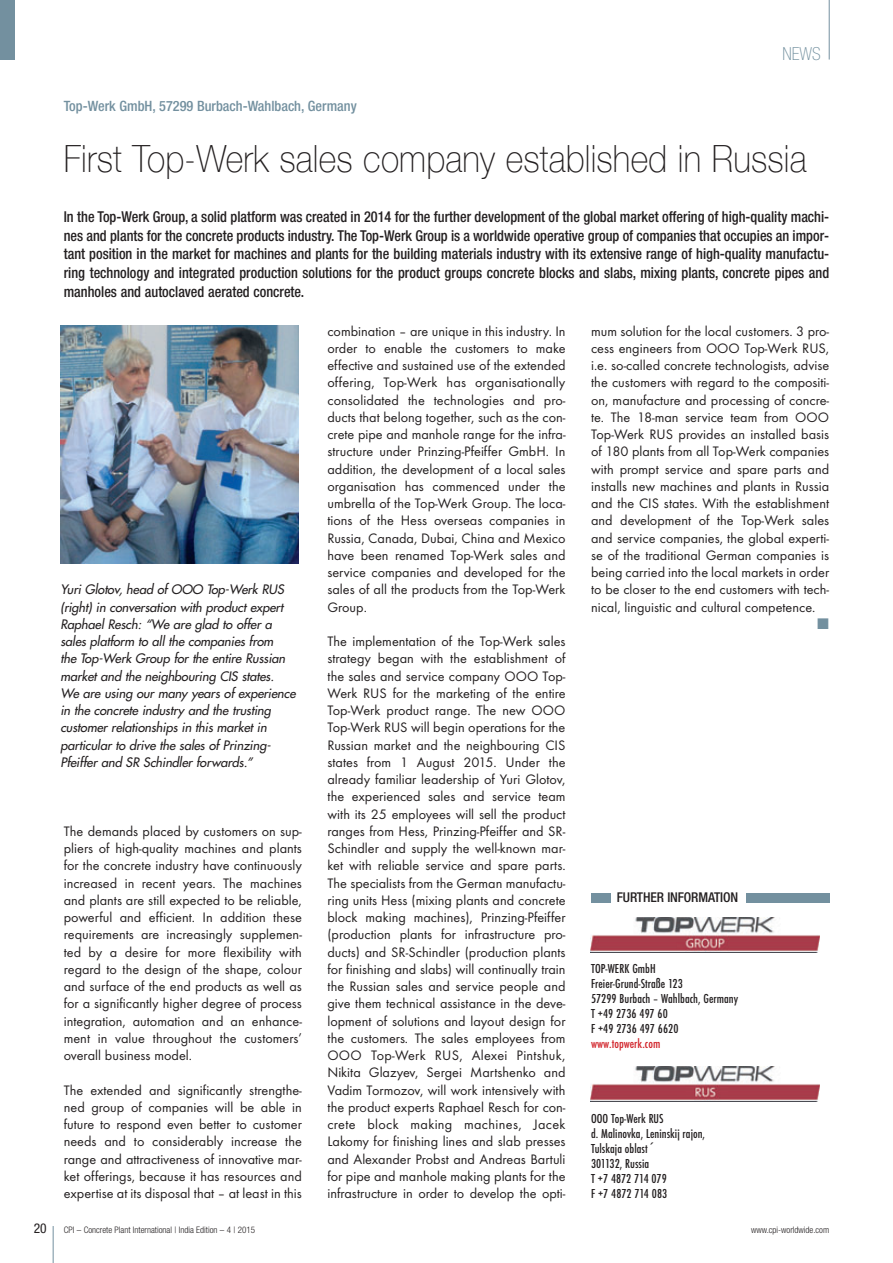
<style>
.page{position:relative;width:893px;height:1263px;background:#fff}
.page>*{position:absolute;margin:0;border:0;box-sizing:border-box;transform-origin:0 0}
.t1{font:100 37.5px "Helvetica Neue";letter-spacing:.005em;color:#231f20;scale:.9 1}
.t2{font:100 condensed 18px "Helvetica Neue";color:#73909f}
.t3{font:500 condensed 15px/18.8px "Helvetica Neue";color:#231f20;text-align:justify;scale:.95 1}
.t4{font:14.25px/17.2px "Futura T";color:#231f20;text-align:justify}
.t5{font:500 condensed 14.25px "Helvetica Neue";color:#73909f}
.t6{font:14.25px "European Pi Three";color:#73909f}
.t7{font:500 condensed 13.5px/15px "Futura T";letter-spacing:.005em;color:#231f20}
.t8{font:500 condensed 13.5px "Helvetica Neue";letter-spacing:-.01em;color:#231f20}
.t9{font:500 condensed 13.5px "Futura T";letter-spacing:.005em;color:#d1232a}
.t10{font:condensed 13.5px "Helvetica Neue";color:#231f20}
.t11{font:italic 12.75px/17.2px "Futura";letter-spacing:-.005em;color:#231f20}
.t12{font:300 condensed 9px "Helvetica Neue";color:#231f20}
.s1{font-family:"Lucida Grande";font-weight:400;font-stretch:normal}
</style>
<div class="page">
<hr style="left:53px;top:1226px;width:1px;height:37px;background:#73909f">
<hr style="left:829px;top:0;width:1px;height:60px;background:#73909f">
<div style="left:0;top:0;width:15px;height:60px;background:#73909f"></div>
<img style="left:60px;top:325px;width:239px;height:239px">
<img style="left:590px;top:918px;width:229px;height:35px">
<div style="left:591px;top:892px;width:19px;height:10px;background:#73909f"></div>
<div style="left:746px;top:892px;width:83px;height:10px;background:#73909f"></div>
<img style="left:590px;top:1066px;width:229px;height:35px">
<p class="t5" style="left:64px;top:101px;width:294px">Top-Werk GmbH, 57299 Burbach-Wahlbach, Germany</p>
<p class="t2" style="left:782px;top:47px;width:40px">NEWS</p>
<h1 class="t1" style="left:64px;top:136px;width:827px">First Top-Werk sales company established in Russia</h1>
<p class="t3" style="left:64px;top:209px;width:807px">In the Top-Werk Group, a solid platform was created in 2014 for the further development of the global market offering of high-quality machi&shy;nes and plants for the concrete products industry. The Top-Werk Group is a worldwide operative group of companies that occupies an impor&shy;tant position in the market for machines and plants for the building materials industry with its extensive range of high-quality manufactu&shy;ring technology and integrated production solutions for the product groups concrete blocks and slabs, mixing plants, concrete pipes and manholes and autoclaved aerated concrete.</p>
<p class="t11" style="left:60px;top:582px;width:239px">Yuri Glotov, head of OOO Top-Werk RUS (right) in conversation with product expert Raphael Resch: “We are glad to offer a sales platform to all the companies from<br>the Top-Werk Group for the entire Russian market and the neighbouring CIS states.<br>We are using our many years of experience in the concrete industry and the trusting customer relationships in this market in particular to drive the sales of Prinzing-Pfeiffer and SR Schindler forwards.”</p>
<p class="t4" style="left:64px;top:824px;width:240px">The demands placed by customers on sup&shy;pliers of high-quality machines and plants for the concrete industry have continuously increased in recent years. The machines and plants are still expected to be reliable, powerful and efficient. In addition these requirements are increasingly supplemen&shy;ted by a desire for more flexibility with regard to the design of the shape, colour and surface of the end products as well as for a significantly higher degree of process integration, automation and an enhance&shy;ment in value throughout the customers’ overall business model.</p>
<p class="t4" style="left:64px;top:1082px;width:240px">The extended and significantly strengthe&shy;ned group of companies will be able in future to respond even better to customer needs and to considerably increase the range and attractiveness of innovative mar&shy;ket offerings, because it has resources and expertise at its disposal that – at least in this</p>
<p class="t4" style="left:327px;top:323px;width:240px">combination – are unique in this industry. In order to enable the customers to make effective and sustained use of the extended offering, Top-Werk has organisationally consolidated the technologies and pro&shy;ducts that belong together, such as the con&shy;crete pipe and manhole range for the infra&shy;structure under Prinzing-Pfeiffer GmbH. In addition, the development of a local sales organisation has commenced under the umbrella of the Top-Werk Group. The loca&shy;tions of the Hess overseas companies in Russia, Canada, Dubai, China and Mexico have been renamed Top-Werk sales and service companies and developed for the sales of all the products from the Top-Werk Group.</p>
<p class="t4" style="left:327px;top:634px;width:240px">The implementation of the Top-Werk sales strategy began with the establishment of the sales and service company OOO Top-Werk RUS for the marketing of the entire Top-Werk product range. The new OOO Top-Werk RUS will begin operations for the Russian market and the neighbouring CIS states from 1 August 2015. Under the already familiar leadership of Yuri Glotov, the experienced sales and service team with its 25 employees will sell the product ranges from Hess, Prinzing-Pfeiffer and SR-Schindler and supply the well-known mar&shy;ket with reliable service and spare parts.<br>The specialists from the German manufactu&shy;ring units Hess (mixing plants and concrete block making machines), Prinzing-Pfeiffer (production plants for infrastructure pro&shy;ducts) and SR-Schindler (production plants for finishing and slabs) will continually train the Russian sales and service people and give them technical assistance in the deve&shy;lopment of solutions and layout design for the customers. The sales employees from OOO Top-Werk RUS, Alexei Pintshuk, Nikita Glazyev, Sergei Martshenko and Vadim Tormozov, will work intensively with the product experts Raphael Resch for con&shy;crete block making machines, Jacek Lakomy for finishing lines and slab presses and Alexander Probst and Andreas Bartuli for pipe and manhole making plants for the infrastructure in order to develop the opti-</p>
<p class="t4" style="left:591px;top:323px;width:240px">mum solution for the local customers. 3 pro&shy;cess engineers from OOO Top-Werk RUS, i.e. so-called concrete technologists, advise the customers with regard to the compositi&shy;on, manufacture and processing of concre&shy;te. The 18-man service team from OOO Top-Werk RUS provides an installed basis of 180 plants from all Top-Werk companies with prompt service and spare parts and installs new machines and plants in Russia and the CIS states. With the establishment and development of the Top-Werk sales and service companies, the global experti&shy;se of the traditional German companies is being carried into the local markets in order to be closer to the end customers with tech&shy;nical, linguistic and cultural competence.</p>
<p class="t6" style="left:817px;top:616px;width:13px">-</p>
<p class="t8" style="left:617px;top:893px;width:123px">FURTHER INFORMATION</p>
<p class="t7" style="left:591px;top:962px;width:149px">TOP-WERK GmbH<br>Freier-Grund-Straße 123<br>57299 Burbach – Wahlbach, Germany<br>T +49 2736 497 60<br>F +49 2736 497 6620</p>
<p class="t9" style="left:591px;top:1038px;width:71px">www.topwerk.com</p>
<p class="t7" style="left:591px;top:1112px;width:116px">OOO Top-Werk RUS<br>d. Malinovka, Leninskij rajon,<br>Tulskaja oblast<span class="s1">´<br></span>301132, Russia<br>T +7 4872 714 079<br>F +7 4872 714 083</p>
<p class="t10" style="left:34px;top:1223px;width:14px">20</p>
<p class="t12" style="left:64px;top:1226px;width:193px">CPI – Concrete Plant International | India Edition – 4 | 2015</p>
<p class="t12" style="left:751px;top:1226px;width:80px">www.cpi-worldwide.com</p>
</div>
